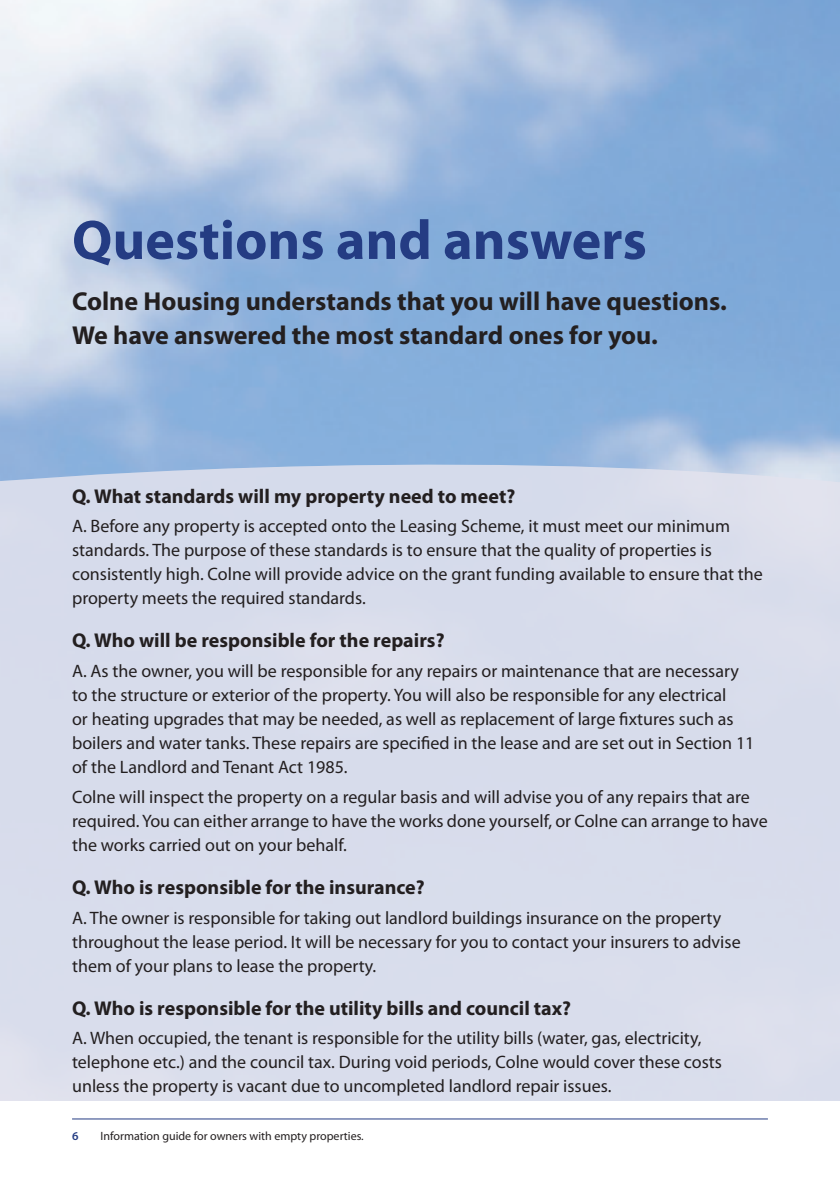
<style>
.page{position:relative;width:840px;height:1191px;background:#fff}
.page>*{position:absolute;margin:0;border:0;box-sizing:border-box;transform-origin:0 0}
.headline{font:700 56px "Myriad Pro";color:#243c83}
.subhead{font:700 26px/34px "Myriad Pro";color:#231f20}
.subhead-2{font:700 20px "Myriad Pro";color:#231f20}
.body{font:18px/24px "Myriad Pro";color:#231f20}
.t1{font:12px "Myriad Pro";color:#231f20}
.t2{font:600 12px "Myriad Pro";color:#243c83}
</style>
<div class="page">
<hr style="left:72px;top:1118px;width:695px;height:1px;background:#243c83">
<svg style="left:0;top:442px;width:839px;height:22px;background:#96b7de"></svg>
<div style="left:0;top:464px;width:839px;height:637px;background:#d8dcec"></div>
<p class="headline" style="left:72px;top:203px;width:576px">Questions and answers</p>
<p class="subhead" style="left:72px;top:283px;width:656px">Colne Housing understands that you will have questions.<br>We have answered the most standard ones for you.</p>
<p class="subhead-2" style="left:72px;top:483px;width:444px">Q. What standards will my property need to meet?</p>
<p class="body" style="left:72px;top:514px;width:692px">A. Before any property is accepted onto the Leasing Scheme, it must meet our minimum standards. The purpose of these standards is to ensure that the quality of properties is consistently high. Colne will provide advice on the grant funding available to ensure that the property meets the required standards.</p>
<p class="subhead-2" style="left:72px;top:627px;width:374px">Q. Who will be responsible for the repairs?</p>
<p class="body" style="left:72px;top:659px;width:683px">A. As the owner, you will be responsible for any repairs or maintenance that are necessary to the structure or exterior of the property. You will also be responsible for any electrical<br>or heating upgrades that may be needed, as well as replacement of large fixtures such as boilers and water tanks. These repairs are specified in the lease and are set out in Section 11 of the Landlord and Tenant Act 1985.</p>
<p class="body" style="left:72px;top:784px;width:696px">Colne will inspect the property on a regular basis and will advise you of any repairs that are required. You can either arrange to have the works done yourself, or Colne can arrange to have the works carried out on your behalf.</p>
<p class="subhead-2" style="left:72px;top:874px;width:354px">Q. Who is responsible for the insurance?</p>
<p class="body" style="left:72px;top:905px;width:669px">A. The owner is responsible for taking out landlord buildings insurance on the property throughout the lease period. It will be necessary for you to contact your insurers to advise them of your plans to lease the property.</p>
<p class="subhead-2" style="left:72px;top:994px;width:500px">Q. Who is responsible for the utility bills and council tax?</p>
<p class="body" style="left:72px;top:1026px;width:651px">A. When occupied, the tenant is responsible for the utility bills (water, gas, electricity, telephone etc.) and the council tax. During void periods, Colne would cover these costs unless the property is vacant due to uncompleted landlord repair issues.</p>
<p class="t2" style="left:72px;top:1128px;width:8px">6</p>
<p class="t1" style="left:100px;top:1129px;width:265px">Information guide for owners with empty properties.</p>
</div>
